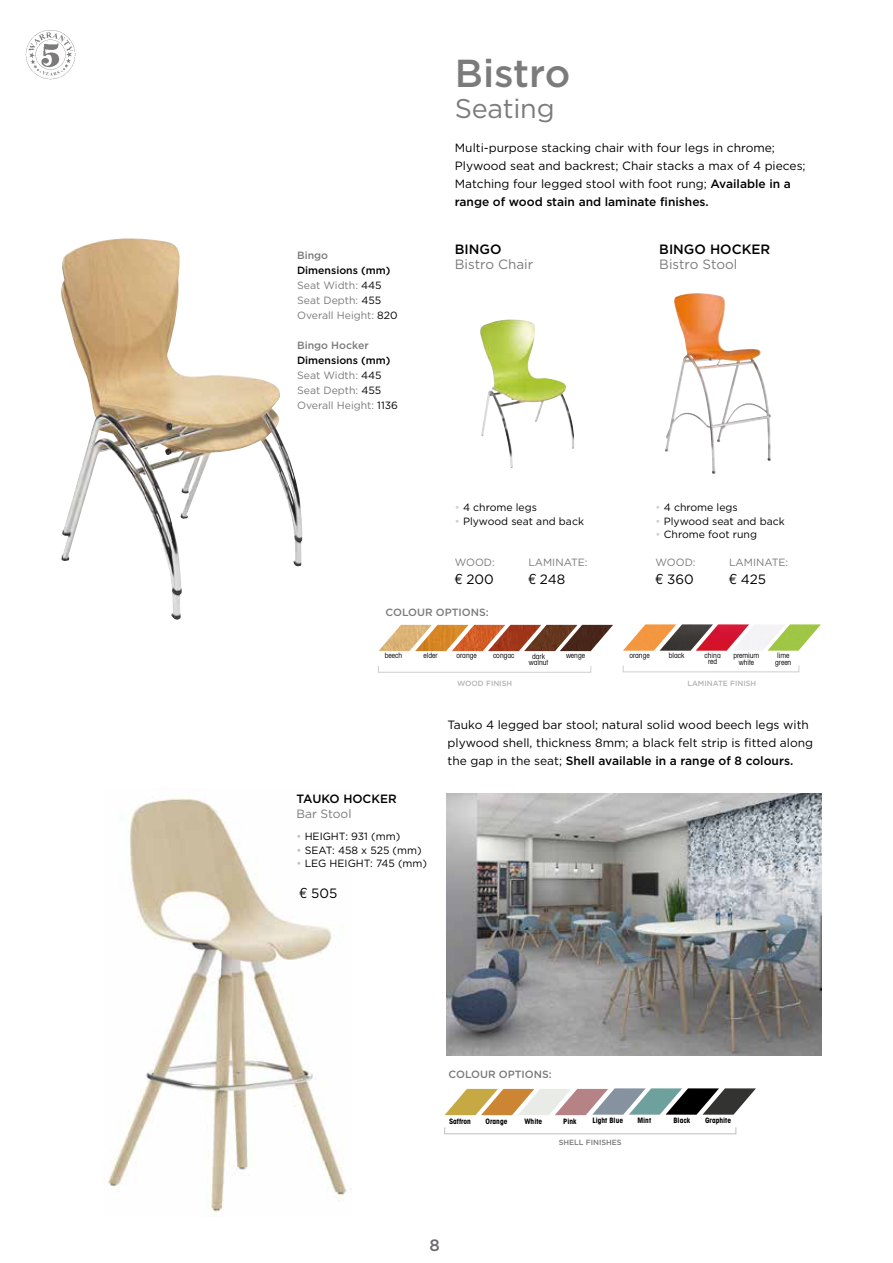
<style>
.page{position:relative;width:893px;height:1263px;background:#fff}
.page>*{position:absolute;margin:0;border:0;box-sizing:border-box;transform-origin:0 0}
.t1{font:500 39px "Gotham HTF";color:#7c7b7b}
.t2{font:27px "Gotham HTF";letter-spacing:-.01em;color:#7c7b7b}
.t3{font:500 16.5px "Gotham HTF";color:#686b6f}
.t4{font:13.5px "Gotham HTF";color:#7c7a7b}
.t5{font:13.5px "Gotham HTF";color:#000}
.t6{font:500 13.5px "Gotham HTF";color:#000}
.t7{font:12px/18px "Gotham HTF";color:#000}
.t8{font:500 12px "Gotham HTF";color:#000}
.t9{font:12px "Gotham HTF";color:#7c7a7b}
.t10{font:10.5px/15px "Gotham HTF";color:#7c7a7b}
.t11{font:10.5px "Gotham HTF";color:#000}
.t12{font:500 10.5px "Gotham HTF";color:#7c7b7b}
.t13{font:500 10.5px "Gotham HTF";color:#7c7a7b}
.t14{font:condensed 7.5px/6.4px "Avant Garde";color:#000;text-align:center}
.t15{font:700 condensed 7.5px "Avant Garde";color:#000}
.t16{font:500 7.5px "Gotham HTF";color:#b5b4b4}
.t17{font:500 7.5px "Gotham HTF";color:#7c7a7b}
.s1{font-weight:500;color:#000}
.s2{color:#000}
.s3{font-weight:500}
.s4{color:#cecece}
.s5{font-family:"Avant Garde"}
.s6{color:#bebfc4}
</style>
<div class="page">
<img style="left:107px;top:797px;width:245px;height:416px">
<img style="left:480px;top:319px;width:95px;height:149px">
<img style="left:665px;top:293px;width:106px;height:181px">
<div style="left:623px;top:665px;width:176px;height:7px;border:1px solid #cecece"></div>
<img style="left:713px;top:624px;width:36px;height:27px">
<img style="left:676px;top:624px;width:37px;height:27px">
<img style="left:623px;top:624px;width:53px;height:27px">
<img style="left:767px;top:624px;width:54px;height:27px">
<img style="left:541px;top:625px;width:19px;height:26px">
<img style="left:505px;top:625px;width:36px;height:26px">
<img style="left:469px;top:625px;width:36px;height:26px">
<img style="left:432px;top:625px;width:37px;height:26px">
<img style="left:379px;top:625px;width:53px;height:26px">
<img style="left:560px;top:625px;width:53px;height:26px">
<div style="left:378px;top:665px;width:213px;height:8px;border:1px solid #cecece"></div>
<img style="left:61px;top:238px;width:242px;height:382px">
<img style="left:446px;top:793px;width:375px;height:262px">
<svg style="left:444px;top:1088px;width:312px;height:27px"></svg>
<div style="left:444px;top:1127px;width:292px;height:7px;border:1px solid #bebfc4"></div>
<img style="left:25px;top:30px;width:51px;height:50px">
<h1 class="t1" style="left:455px;top:51px;width:117px">Bistro</h1>
<h2 class="t2" style="left:455px;top:94px;width:101px">Seating</h2>
<p class="t13" style="left:297px;top:249px;width:33px">Bingo</p>
<p class="t10" style="left:297px;top:263px;width:102px"><span class="s1">Dimensions (mm)<br></span>Seat Width: <span class="s2">445<br></span>Seat Depth: <span class="s2">455<br></span>Overall Height: <span class="s2">820</span></p>
<p class="t13" style="left:297px;top:339px;width:73px">Bingo Hocker</p>
<p class="t10" style="left:297px;top:352px;width:102px"><span class="s1">Dimensions (mm)<br></span>Seat Width: <span class="s2">445<br></span>Seat Depth: <span class="s2">455<br></span>Overall Height: <span class="s2">1136</span></p>
<p class="t7" style="left:455px;top:139px;width:352px">Multi-purpose stacking chair with four legs in chrome; Plywood seat and backrest; Chair stacks a max of 4 pieces; Matching four legged stool with foot rung; <span class="s3">Available in a range of wood stain and laminate finishes.</span></p>
<p class="t6" style="left:455px;top:242px;width:48px">BINGO</p>
<p class="t4" style="left:455px;top:257px;width:80px">Bistro Chair</p>
<p class="t6" style="left:659px;top:242px;width:113px">BINGO HOCKER</p>
<p class="t4" style="left:659px;top:257px;width:80px">Bistro Stool</p>
<p class="t11" style="left:455px;top:501px;width:84px"><span class="s4">•</span> 4 chrome legs</p>
<p class="t11" style="left:455px;top:515px;width:131px"><span class="s4">•</span> Plywood seat and back</p>
<p class="t10" style="left:455px;top:554px;width:41px">WOOD:</p>
<p class="t10" style="left:528px;top:554px;width:61px">LAMINATE:</p>
<p class="t5" style="left:455px;top:572px;width:40px"><span class="s5">€</span> 200</p>
<p class="t5" style="left:528px;top:572px;width:38px"><span class="s5">€</span> 248</p>
<p class="t11" style="left:656px;top:501px;width:84px"><span class="s4">•</span> 4 chrome legs</p>
<p class="t11" style="left:656px;top:515px;width:131px"><span class="s4">•</span> Plywood seat and back</p>
<p class="t11" style="left:656px;top:528px;width:103px"><span class="s4">•</span> Chrome foot rung</p>
<p class="t10" style="left:656px;top:554px;width:41px">WOOD:</p>
<p class="t10" style="left:729px;top:554px;width:61px">LAMINATE:</p>
<p class="t5" style="left:656px;top:572px;width:40px"><span class="s5">€</span> 360</p>
<p class="t5" style="left:729px;top:572px;width:38px"><span class="s5">€</span> 425</p>
<p class="t12" style="left:386px;top:607px;width:105px">COLOUR OPTIONS:</p>
<p class="t14" style="left:385px;top:652px;width:19px">beech</p>
<p class="t14" style="left:529px;top:652px;width:21px">dark walnut</p>
<p class="t14" style="left:423px;top:652px;width:16px">elder</p>
<p class="t14" style="left:456px;top:652px;width:22px">orange</p>
<p class="t14" style="left:493px;top:652px;width:23px">congac</p>
<p class="t14" style="left:566px;top:652px;width:21px">wenge</p>
<p class="t14" style="left:705px;top:652px;width:18px">china red</p>
<p class="t14" style="left:669px;top:652px;width:17px">black</p>
<p class="t14" style="left:775px;top:652px;width:18px;text-align:left">lime green</p>
<p class="t14" style="left:629px;top:652px;width:22px">orange</p>
<p class="t14" style="left:733px;top:652px;width:28px">premium white</p>
<p class="t16" style="left:457px;top:679px;width:57px">WOOD FINISH</p>
<p class="t16" style="left:687px;top:679px;width:70px">LAMINATE FINISH</p>
<p class="t8" style="left:296px;top:792px;width:102px">TAUKO HOCKER</p>
<p class="t9" style="left:296px;top:807px;width:57px">Bar Stool</p>
<p class="t11" style="left:296px;top:830px;width:105px"><span class="s6">•</span> HEIGHT: 931 (mm)</p>
<p class="t11" style="left:296px;top:844px;width:127px"><span class="s6">•</span> SEAT: 458 x 525 (mm)</p>
<p class="t11" style="left:296px;top:857px;width:132px"><span class="s6">•</span> LEG HEIGHT: 745 (mm)</p>
<p class="t5" style="left:300px;top:885px;width:39px"><span class="s5">€</span> 505</p>
<p class="t7" style="left:448px;top:715px;width:367px">Tauko 4 legged bar stool; natural solid wood beech legs with plywood shell, thickness 8mm; a black felt strip is fitted along the gap in the seat; <span class="s3">Shell available in a range of 8 colours.</span></p>
<p class="t12" style="left:449px;top:1068px;width:105px">COLOUR OPTIONS:</p>
<p class="t15" style="left:449px;top:1116px;width:23px">Saffron</p>
<p class="t15" style="left:486px;top:1116px;width:23px">Orange</p>
<p class="t15" style="left:524px;top:1116px;width:19px">White</p>
<p class="t15" style="left:563px;top:1116px;width:15px">Pink</p>
<p class="t15" style="left:592px;top:1116px;width:32px">Light Blue</p>
<p class="t15" style="left:637px;top:1116px;width:15px">Mint</p>
<p class="t15" style="left:673px;top:1116px;width:18px">Black</p>
<p class="t15" style="left:705px;top:1116px;width:28px">Graphite</p>
<p class="t17" style="left:559px;top:1138px;width:64px">SHELL FINISHES</p>
<h3 class="t3" style="left:430px;top:1236px;width:12px">8</h3>
</div>
